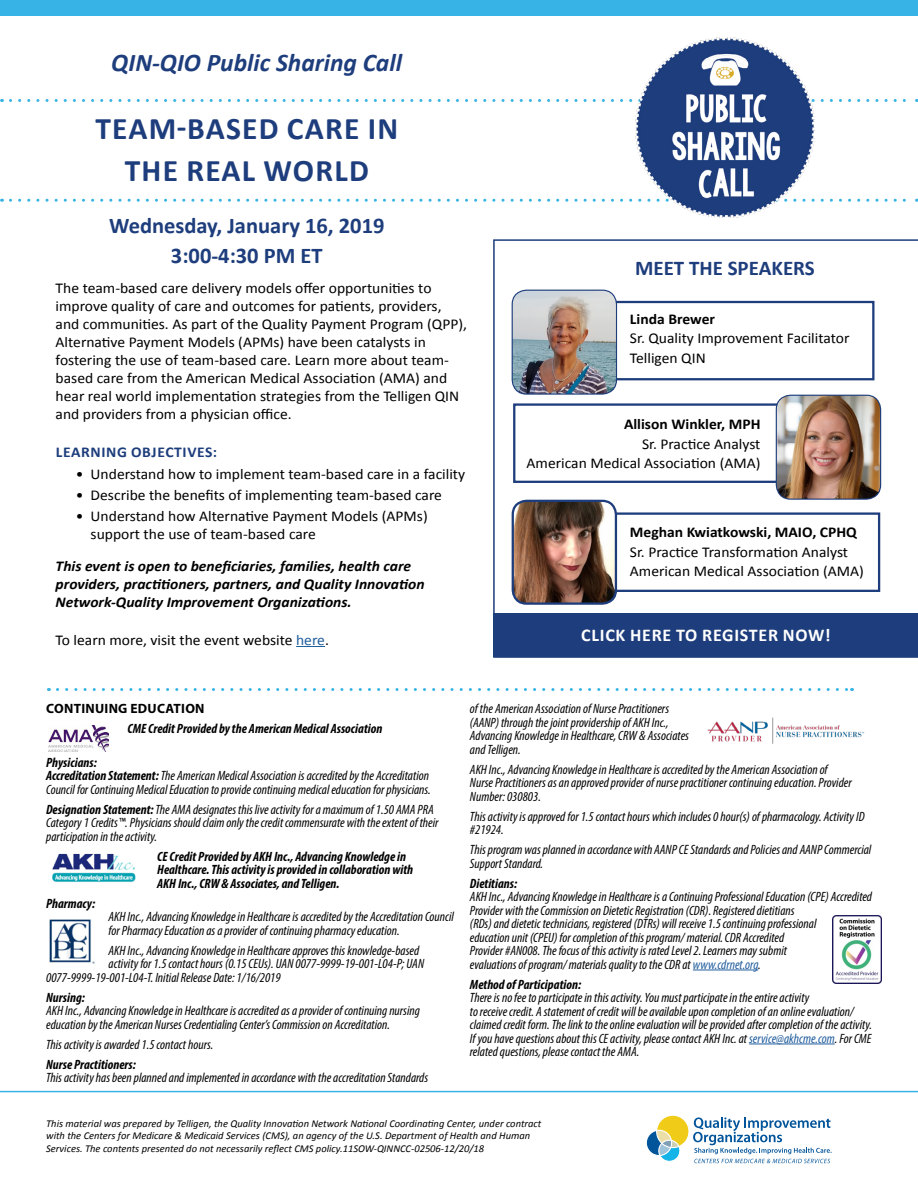
<style>
.page{position:relative;width:918px;height:1188px;background:#fff}
.page>*{position:absolute;margin:0;border:0;box-sizing:border-box;transform-origin:0 0}
.t1{font:700 31.5px/42px "Calibri";letter-spacing:.04em;color:#1d3d7c;text-align:center}
.t2{font:italic 700 25.5px "Calibri";color:#1d3d7c}
.t3{font:700 22.5px/30px "Calibri";color:#1d3d7c;text-align:center}
.t4{font:700 21px "Calibri";color:#1d3d7c}
.t5{font:700 18px "Calibri";letter-spacing:.04em;color:#fff}
.t6{font:15px/18px "Calibri";color:#000;scale:1.04 1}
.t7{font:italic 700 15px/18px "Calibri";color:#000;scale:1.04 1}
.t8{font:700 15px "Calibri";color:#000;scale:1.04 1}
.t9{font:700 15px "Calibri";letter-spacing:.04em;color:#1d3d7c;scale:1.04 1}
.t10{font:italic condensed 13.5px/13.5px "Myriad Pro";color:#000}
.t11{font:italic 700 condensed 13.5px/13.5px "Myriad Pro";color:#000}
.t12{font:700 13.5px "Myriad Pro";letter-spacing:.02em;color:#000}
.t13{font:italic 10.5px/12.6px "Calibri";color:#000}
.s1{color:#215e9e}
.s2{font-weight:700}
</style>
<div class="page">
<hr style="left:693px;top:970px;width:65px;height:1px;background:#215e9e">
<hr style="left:749px;top:1044px;width:86px;height:1px;background:#215e9e">
<svg style="left:493px;top:239px;width:425px;height:419px"></svg>
<svg style="left:10px;top:199px;width:907px;height:3px"></svg>
<svg style="left:10px;top:99px;width:907px;height:3px"></svg>
<svg style="left:57px;top:688px;width:796px;height:3px"></svg>
<div style="left:0;top:0;width:918px;height:15px;background:#37b4e5"></div>
<div style="left:512px;top:290px;width:105px;height:105px;border:2px solid #1d3d7c;border-radius:14px"></div>
<div style="left:776px;top:395px;width:105px;height:105px;border:2px solid #1d3d7c;border-radius:14px"></div>
<hr style="left:0;top:1091px;width:918px;height:1px;background:#37b4e5">
<svg style="left:296px;top:646px;width:29px;height:1px"></svg>
<div style="left:494px;top:613px;width:424px;height:44px;background:#1d3d7c"></div>
<img style="left:635px;top:37px;width:180px;height:180px">
<img style="left:513px;top:291px;width:103px;height:103px">
<img style="left:777px;top:396px;width:103px;height:103px">
<img style="left:513px;top:501px;width:103px;height:103px">
<div style="left:512px;top:500px;width:105px;height:105px;border:2px solid #1d3d7c;border-radius:14px"></div>
<img style="left:48px;top:725px;width:61px;height:26px">
<img style="left:52px;top:853px;width:84px;height:29px">
<img style="left:49px;top:919px;width:46px;height:45px">
<img style="left:707px;top:717px;width:158px;height:27px">
<img style="left:832px;top:915px;width:49px;height:68px">
<svg style="left:646px;top:1115px;width:186px;height:48px"></svg>
<h2 class="t2" style="left:111px;top:46px;width:292px">QIN-QIO Public Sharing Call</h2>
<h1 class="t1" style="left:95px;top:108px;width:304px">TEAM-BASED CARE IN<br>THE REAL WORLD</h1>
<h3 class="t3" style="left:109px;top:210px;width:277px">Wednesday, January 16, 2019<br>3:00-4:30 PM ET</h3>
<p class="t6" style="left:56px;top:279px;width:397px">The team-based care delivery models offer opportunities to improve quality of care and outcomes for patients, providers, and communities. As part of the Quality Payment Program (QPP), Alternative Payment Models (APMs) have been catalysts in fostering the use of team-based care. Learn more about team&shy;based care from the American Medical Association (AMA) and hear real world implementation strategies from the Telligen QIN and providers from a physician office.</p>
<p class="t9" style="left:56px;top:443px;width:157px">LEARNING OBJECTIVES:</p>
<p class="t6" style="left:76px;top:465px;width:376px">• Understand how to implement team-based care in a facility</p>
<p class="t6" style="left:76px;top:486px;width:354px">• Describe the benefits of implementing team-based care</p>
<p class="t6" style="left:91px;top:507px;width:326px;text-indent:-15px">• Understand how Alternative Payment Models (APMs) support the use of team-based care</p>
<p class="t7" style="left:56px;top:557px;width:356px">This event is open to beneficiaries, families, health care providers, practitioners, partners, and Quality Innovation<br>Network-Quality Improvement Organizations.</p>
<p class="t6" style="left:56px;top:631px;width:264px">To learn more, visit the event website <span class="s1">here</span>.</p>
<h3 class="t4" style="left:635px;top:254px;width:181px">MEET THE SPEAKERS</h3>
<p class="t8" style="left:630px;top:309px;width:83px">Linda Brewer</p>
<p class="t6" style="left:630px;top:329px;width:213px;line-height:19.5px">Sr. Quality Improvement Facilitator<br>Telligen QIN</p>
<p class="t8" style="left:624px;top:415px;width:133px">Allison Winkler, MPH</p>
<p class="t6" style="left:527px;top:434px;width:226px;line-height:19.5px;text-align:right">Sr. Practice Analyst<br>American Medical Association (AMA)</p>
<p class="t8" style="left:630px;top:523px;width:220px">Meghan Kwiatkowski, MAIO, CPHQ</p>
<p class="t6" style="left:630px;top:542px;width:226px;line-height:19.5px">Sr. Practice Transformation Analyst<br>American Medical Association (AMA)</p>
<h3 class="t5" style="left:581px;top:624px;width:251px">CLICK HERE TO REGISTER NOW!</h3>
<p class="t12" style="left:46px;top:700px;width:160px">CONTINUING EDUCATION</p>
<p class="t11" style="left:128px;top:722px;width:256px">CME Credit Provided by the American Medical Association</p>
<p class="t10" style="left:46px;top:756px;width:386px"><span class="s2">Physicians:<br>Accreditation Statement:</span> The American Medical Association is accredited by the Accreditation<br>Council for Continuing Medical Education to provide continuing medical education for physicians.</p>
<p class="t10" style="left:46px;top:803px;width:394px"><span class="s2">Designation Statement:</span> The AMA designates this live activity for a maximum of 1.50 AMA PRA<br>Category 1 Credits™. Physicians should claim only the credit commensurate with the extent of their participation in the activity.</p>
<p class="t11" style="left:157px;top:849px;width:257px">CE Credit Provided by AKH Inc., Advancing Knowledge in<br>Healthcare. This activity is provided in collaboration with<br>AKH Inc., CRW &amp; Associates, and Telligen.</p>
<p class="t11" style="left:46px;top:896px;width:50px">Pharmacy:</p>
<p class="t10" style="left:109px;top:910px;width:347px">AKH Inc., Advancing Knowledge in Healthcare is accredited by the Accreditation Council for Pharmacy Education as a provider of continuing pharmacy education.</p>
<p class="t10" style="left:109px;top:943px;width:312px">AKH Inc., Advancing Knowledge in Healthcare approves this knowledge-based</p>
<p class="t10" style="left:109px;top:957px;width:317px">activity for 1.5 contact hours (0.15 CEUs). UAN 0077-9999-19-001-L04-P; UAN</p>
<p class="t10" style="left:46px;top:970px;width:236px">0077-9999-19-001-L04-T. Initial Release Date: 1/16/2019</p>
<p class="t11" style="left:46px;top:990px;width:40px">Nursing:</p>
<p class="t10" style="left:46px;top:1004px;width:375px">AKH Inc., Advancing Knowledge in Healthcare is accredited as a provider of continuing nursing education by the American Nurses Credentialing Center’s Commission on Accreditation.</p>
<p class="t10" style="left:46px;top:1037px;width:169px">This activity is awarded 1.5 contact hours.</p>
<p class="t11" style="left:46px;top:1057px;width:91px">Nurse Practitioners:</p>
<p class="t10" style="left:46px;top:1071px;width:384px">This activity has been planned and implemented in accordance with the accreditation Standards</p>
<p class="t10" style="left:470px;top:702px;width:221px">of the American Association of Nurse Practitioners (AANP) through the joint providership of AKH Inc., Advancing Knowledge in Healthcare, CRW &amp; Associates and Telligen.</p>
<p class="t10" style="left:470px;top:762px;width:383px">AKH Inc., Advancing Knowledge in Healthcare is accredited by the American Association of<br>Nurse Practitioners as an approved provider of nurse practitioner continuing education. Provider<br>Number: 030803.</p>
<p class="t10" style="left:470px;top:809px;width:396px">This activity is approved for 1.5 contact hours which includes 0 hour(s) of pharmacology. Activity ID #21924.</p>
<p class="t10" style="left:470px;top:843px;width:403px">This program was planned in accordance with AANP CE Standards and Policies and AANP Commercial<br>Support Standard.</p>
<p class="t11" style="left:470px;top:876px;width:49px">Dietitians:</p>
<p class="t10" style="left:470px;top:890px;width:404px">AKH Inc., Advancing Knowledge in Healthcare is a Continuing Professional Education (CPE) Accredited Provider with the Commission on Dietetic Registration (CDR). Registered dietitians<br>(RDs) and dietetic technicians, registered (DTRs) will receive 1.5 continuing professional<br>education unit (CPEU) for completion of this program/ material. CDR Accredited<br>Provider #AN008. The focus of this activity is rated Level 2. Learners may submit<br>evaluations of program/ materials quality to the CDR at <span class="s1">www.cdrnet.org</span>.</p>
<p class="t11" style="left:470px;top:977px;width:113px">Method of Participation:</p>
<p class="t10" style="left:470px;top:991px;width:404px">There is no fee to participate in this activity. You must participate in the entire activity<br>to receive credit. A statement of credit will be available upon completion of an online evaluation/ claimed credit form. The link to the online evaluation will be provided after completion of the activity.<br>If you have questions about this CE activity, please contact AKH Inc. at <span class="s1">service@akhcme.com</span>. For CME related questions, please contact the AMA.</p>
<p class="t13" style="left:46px;top:1117px;width:497px">This material was prepared by Telligen, the Quality Innovation Network National Coordinating Center, under contract with the Centers for Medicare &amp; Medicaid Services (CMS), an agency of the U.S. Department of Health and Human<br>Services. The contents presented do not necessarily reflect CMS policy.11SOW-QINNCC-02506-12/20/18</p>
</div>
